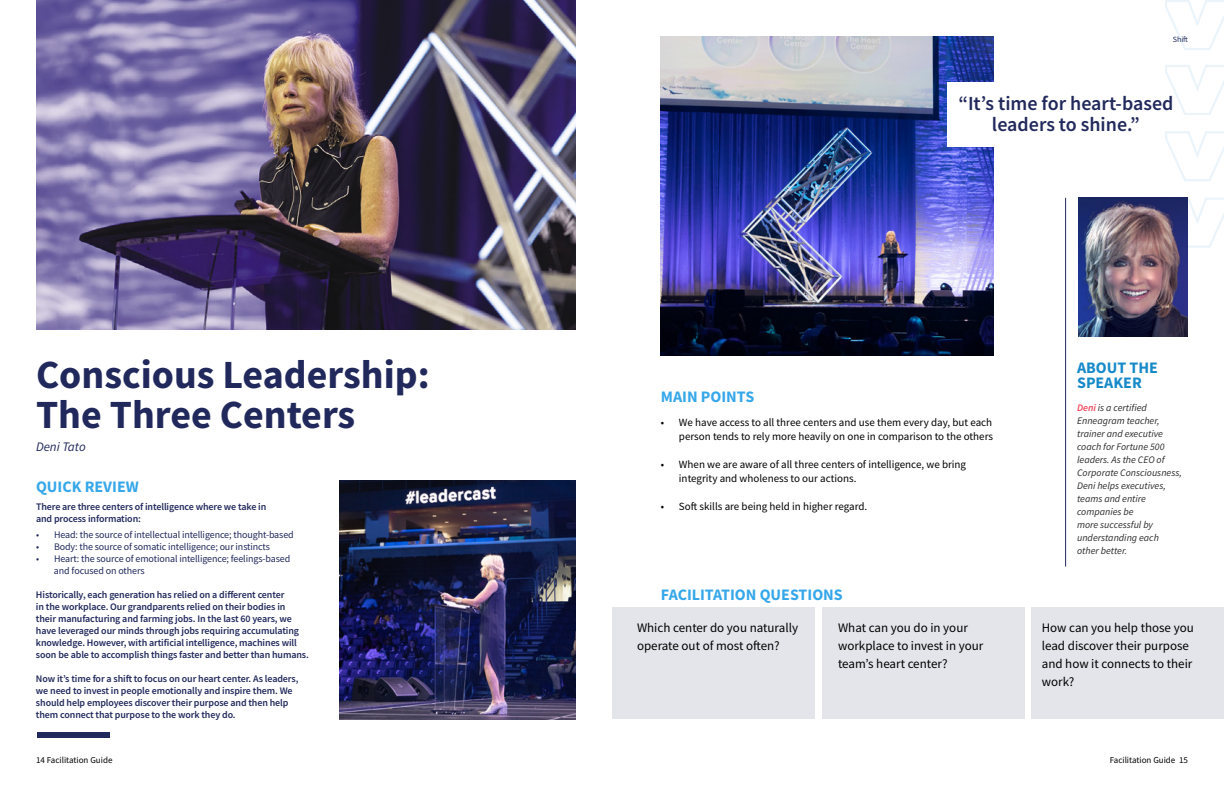
<style>
.page{position:relative;width:1224px;height:792px;background:#fff}
.page>*{position:absolute;margin:0;border:0;box-sizing:border-box;transform-origin:0 0}
.t1{font:700 40px/40px "Source Sans Pro";color:#21295c}
.t2{font:600 20px/21px "Source Sans Pro";color:#21295c;text-align:center}
.t3{font:700 16px "Source Sans Pro";color:#36a7e9}
.t4{font:700 16px/15px "Source Sans Pro";color:#1689c9}
.t5{font:13px/18px "Source Sans Pro";color:#000}
.t6{font:italic 13px "Source Sans Pro";color:#21295c}
.t7{font:11px/14px "Source Sans Pro";color:#000;text-align:right}
.t8{font:600 10px/12px "Source Sans Pro";letter-spacing:-.01em;color:#21295c}
.t9{font:italic 10px/13px "Source Sans Pro";color:#2c2c2c}
.t10{font:10px/12px "Source Sans Pro";letter-spacing:-.01em;color:#21295c}
.t11{font:9px "Source Sans Pro";color:#000}
.t12{font:8px "Source Sans Pro";color:#21295c}
.s1{font-weight:600;color:#ed4257}
</style>
<div class="page">
<div style="left:612px;top:608px;width:203px;height:111px;background:#e4e5eb"></div>
<div style="left:822px;top:608px;width:202px;height:111px;background:#e4e5eb"></div>
<div style="left:1031px;top:608px;width:193px;height:111px;background:#e4e5eb"></div>
<svg style="left:1164px;top:197px;width:60px;height:51px"></svg>
<svg style="left:1165px;top:131px;width:59px;height:50px"></svg>
<svg style="left:1165px;top:65px;width:59px;height:50px"></svg>
<svg style="left:1165px;top:0;width:59px;height:50px"></svg>
<div style="left:37px;top:732px;width:72px;height:6px;background:#21295c"></div>
<hr style="left:1065px;top:198px;width:1px;height:369px;background:#21295c">
<img style="left:661px;top:36px;width:333px;height:320px">
<img style="left:36px;top:0;width:539px;height:330px">
<div style="left:948px;top:82px;width:204px;height:65px;background:#fff"></div>
<img style="left:340px;top:480px;width:236px;height:239px">
<img style="left:1078px;top:198px;width:110px;height:139px">
<p class="t12" style="left:1173px;top:34px;width:17px">Shift</p>
<h2 class="t2" style="left:958px;top:93px;width:217px">“It’s time for heart-based leaders to shine.”</h2>
<h1 class="t1" style="left:36px;top:354px;width:395px">Conscious Leadership:<br>The Three Centers</h1>
<h3 class="t4" style="left:1077px;top:360px;width:82px">ABOUT THE<br>SPEAKER</h3>
<h3 class="t3" style="left:661px;top:386px;width:95px">MAIN POINTS</h3>
<p class="t7" style="left:661px;top:416px;width:334px">• We have access to all three centers and use them every day, but each person tends to rely more heavily on one in comparison to the others</p>
<p class="t7" style="left:679px;top:458px;width:289px;text-align:left;text-indent:-18px">• When we are aware of all three centers of intelligence, we bring integrity and wholeness to our actions.</p>
<p class="t7" style="left:661px;top:500px;width:208px">• Soft skills are being held in higher regard.</p>
<p class="t9" style="left:1077px;top:401px;width:106px"><span class="s1">Deni</span> is a certified<br>Enneagram teacher, trainer and executive coach for Fortune 500 leaders. As the CEO of<br>Corporate Consciousness,<br>Deni helps executives, teams and entire companies be<br>more successful by understanding each other better.</p>
<h3 class="t6" style="left:36px;top:438px;width:51px">Deni Tato</h3>
<h3 class="t3" style="left:36px;top:476px;width:104px">QUICK REVIEW</h3>
<p class="t8" style="left:36px;top:501px;width:232px">There are three centers of intelligence where we take in and process information:</p>
<p class="t10" style="left:36px;top:529px;width:259px">• Head: the source of intellectual intelligence; thought-based</p>
<p class="t10" style="left:36px;top:541px;width:235px">• Body: the source of somatic intelligence; our instincts</p>
<p class="t10" style="left:54px;top:553px;width:238px;text-indent:-18px">• Heart: the source of emotional intelligence; feelings-based and focused on others</p>
<p class="t8" style="left:36px;top:589px;width:274px">Historically, each generation has relied on a different center<br>in the workplace. Our grandparents relied on their bodies in<br>their manufacturing and farming jobs. In the last 60 years, we have leveraged our minds through jobs requiring accumulating knowledge. However, with artificial intelligence, machines will soon be able to accomplish things faster and better than humans.</p>
<p class="t8" style="left:36px;top:673px;width:264px">Now it’s time for a shift to focus on our heart center. As leaders, we need to invest in people emotionally and inspire them. We should help employees discover their purpose and then help them connect that purpose to the work they do.</p>
<h3 class="t3" style="left:661px;top:584px;width:183px">FACILITATION QUESTIONS</h3>
<h3 class="t5" style="left:1042px;top:618px;width:153px">How can you help those you lead discover their purpose and how it connects to their work?</h3>
<h3 class="t5" style="left:838px;top:618px;width:147px">What can you do in your workplace to invest in your team’s heart center?</h3>
<h3 class="t5" style="left:637px;top:618px;width:163px">Which center do you naturally operate out of most often?</h3>
<p class="t11" style="left:36px;top:754px;width:78px">14 Facilitation Guide</p>
<p class="t11" style="left:1110px;top:754px;width:80px">Facilitation Guide 15</p>
</div>
